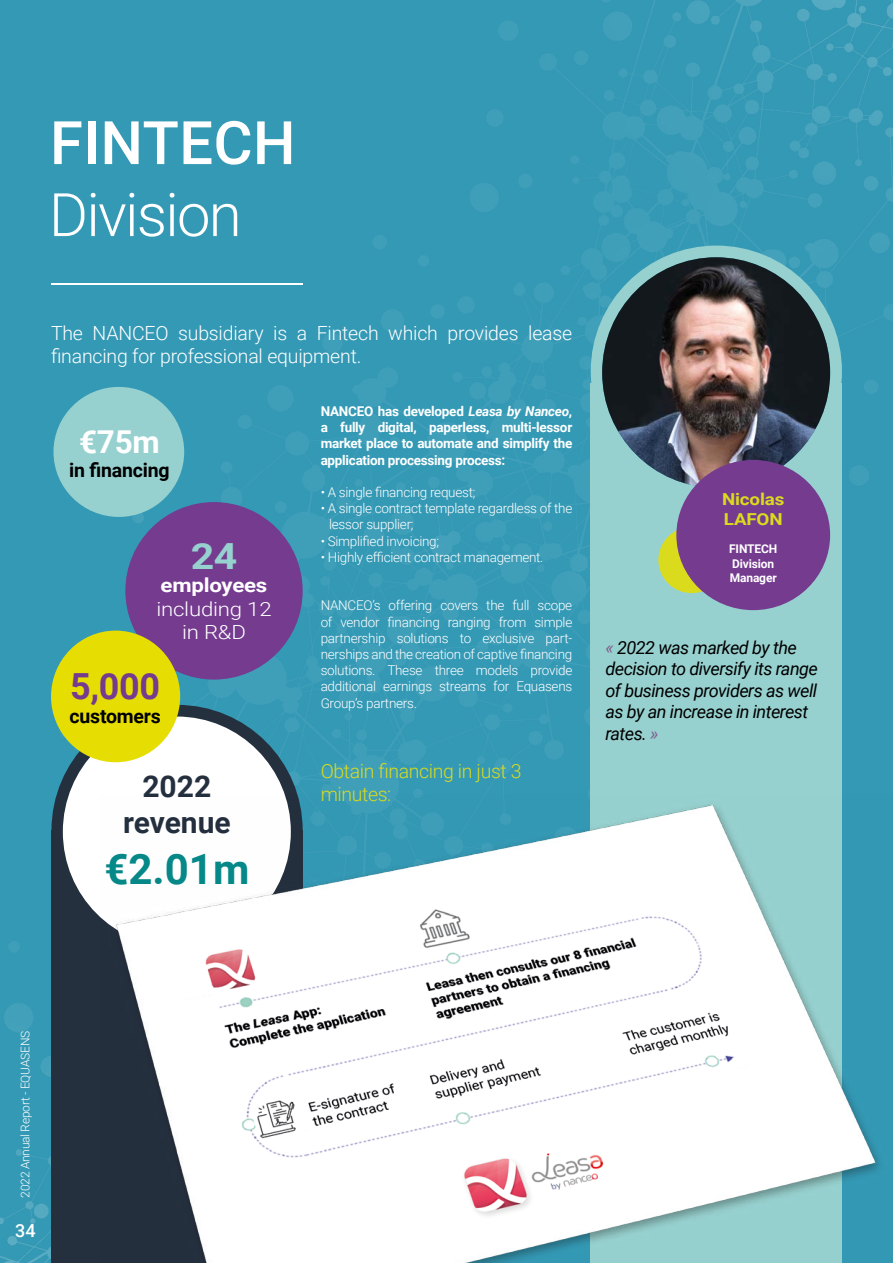
<style>
.page{position:relative;width:893px;height:1263px;background:#fff}
.page>*{position:absolute;margin:0;border:0;box-sizing:border-box;transform-origin:0 0}
.t1{font:300 60px "Roboto";letter-spacing:-.03em;color:#fff}
.t2{font:500 60px "Roboto";letter-spacing:.005em;color:#fff}
.t3{font:700 42px "Roboto";color:#068988}
.t4{font:700 36px "Roboto";color:#743b8f}
.t5{font:700 36px "Roboto";color:#97d1cf;scale:1.14 1}
.t6{font:700 31.5px "Roboto";color:#fff}
.t7{font:700 30px/36px "Roboto";color:#25303f;text-align:center}
.t8{font:300 19.5px/23.4px "Roboto";letter-spacing:-.01em;color:#fff}
.t9{font:300 19.5px/23.4px "Roboto";letter-spacing:-.02em;color:#dadb1d}
.t10{font:700 19.5px "Roboto";letter-spacing:-.01em;color:#000}
.t11{font:300 19.5px/23.4px "Roboto";letter-spacing:-.01em;color:#fff;text-align:center;scale:1.14 1}
.t12{font:700 19.5px "Roboto";letter-spacing:-.01em;color:#fff;scale:1.14 1}
.t13{font:italic 18px/21.6px "Roboto";letter-spacing:-.03em;color:#000}
.t14{font:500 18px "Roboto";color:#fff}
.t15{font:700 16.5px/19.8px "Roboto";letter-spacing:-.01em;color:#dadb1d;scale:1.14 1}
.t16{font:300 13.5px/16.2px "Roboto";letter-spacing:-.02em;color:#fff}
.t17{font:700 13.5px/16.2px "Roboto";letter-spacing:-.02em;color:#fff;text-align:justify}
.t18{font:300 12px "Roboto";letter-spacing:-.02em;color:#fff}
.t19{font:700 12px/14.4px "Roboto";letter-spacing:-.01em;color:#fff}
.s1{font-style:italic}
.s2{color:#815e8d}
</style>
<div class="page">
<img style="left:0;top:0;width:893px;height:1263px">
<hr style="left:51px;top:283px;width:252px;height:2px;background:#fff">
<div style="left:125px;top:502px;width:178px;height:178px;background:#743b8f;border-radius:50%"></div>
<div style="left:53px;top:387px;width:131px;height:130px;background:#97d1cf;border-radius:50%"></div>
<div style="left:51px;top:705px;width:252px;height:251px;background:#25303f;border-radius:50%"></div>
<div style="left:51px;top:831px;width:252px;height:432px;background:#25303f"></div>
<div style="left:63px;top:716px;width:228px;height:231px;background:#fff;border-radius:50%"></div>
<div style="left:51px;top:631px;width:129px;height:131px;background:#e6de02;border-radius:50%"></div>
<div style="left:590px;top:383px;width:252px;height:880px;background:#97d1cf"></div>
<div style="left:591px;top:246px;width:251px;height:251px;background:#97d1cf;border-radius:50%"></div>
<div style="left:658px;top:527px;width:67px;height:66px;background:#dadb1d;border-radius:50%"></div>
<img style="left:602px;top:257px;width:228px;height:229px">
<div style="left:676px;top:460px;width:154px;height:150px;background:#743b8f;border-radius:50%"></div>
<img style="left:100px;top:794px;width:793px;height:469px">
<h1 class="t2" style="left:50px;top:101px;width:247px">FINTECH</h1>
<h1 class="t1" style="left:49px;top:173px;width:194px">Division</h1>
<h3 class="t8" style="left:51px;top:320px;width:523px">The NANCEO subsidiary is a Fintech which provides lease financing for professional equipment.</h3>
<h3 class="t6" style="left:79px;top:420px;width:82px">€75m</h3>
<h3 class="t10" style="left:69px;top:456px;width:102px">in financing</h3>
<h3 class="t5" style="left:191px;top:531px;width:42px">24</h3>
<h3 class="t12" style="left:161px;top:572px;width:95px">employees</h3>
<h3 class="t11" style="left:156px;top:596px;width:103px">including 12 in R&amp;D</h3>
<h3 class="t4" style="left:70px;top:661px;width:91px">5,000</h3>
<h3 class="t10" style="left:69px;top:702px;width:93px">customers</h3>
<h3 class="t7" style="left:123px;top:767px;width:109px">2022 revenue</h3>
<h2 class="t3" style="left:104px;top:839px;width:147px">€2.01m</h2>
<p class="t17" style="left:321px;top:402px;width:253px">NANCEO has developed <span class="s1">Leasa by Nanceo</span>, a fully digital, paperless, multi-lessor market place to automate and simplify the application processing process:</p>
<p class="t16" style="left:321px;top:483px;width:156px">• A single financing request;</p>
<p class="t16" style="left:329px;top:500px;width:245px;text-indent:-9px">• A single contract template regardless of the lessor supplier;</p>
<p class="t16" style="left:321px;top:532px;width:120px">• Simplified invoicing;</p>
<p class="t16" style="left:321px;top:548px;width:224px">• Highly efficient contract management.</p>
<p class="t16" style="left:321px;top:597px;width:253px;text-align:justify">NANCEO’s offering covers the full scope of vendor financing ranging from simple partnership solutions to exclusive part&shy;nerships and the creation of captive financing solutions. These three models provide additional earnings streams for Equasens Group’s partners.</p>
<h3 class="t9" style="left:321px;top:758px;width:202px">Obtain financing in just 3 minutes:</h3>
<p class="t15" style="left:722px;top:488px;width:56px">Nicolas<br>LAFON</p>
<p class="t19" style="left:729px;top:541px;width:50px">FINTECH<br>Division<br>Manager</p>
<h3 class="t13" style="left:605px;top:636px;width:214px"><span class="s2">«</span> 2022 was marked by the decision to diversify its range of business providers as well as by an increase in interest rates. <span class="s2">»</span></h3>
<p class="t18" style="left:17px;top:1197px;width:168px;rotate:-90deg">2022 Annual Report - EQUASENS</p>
<h3 class="t14" style="left:15px;top:1218px;width:22px">34</h3>
</div>
